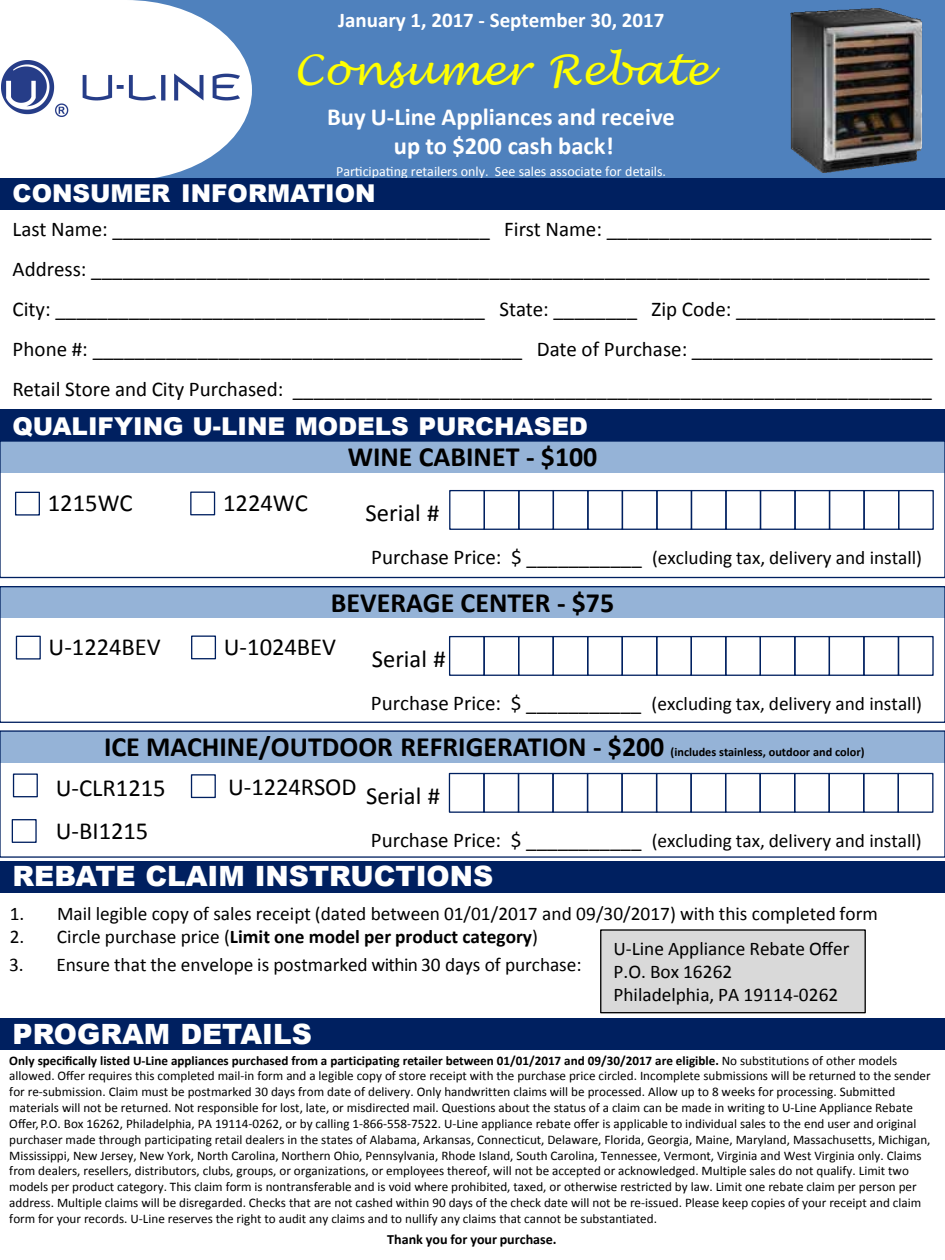
<style>
.page{position:relative;width:945px;height:1260px;background:#fff}
.page>*{position:absolute;margin:0;border:0;box-sizing:border-box;transform-origin:0 0}
.t1{font:italic 42px "Lucida Handwriting";color:#ff0}
.t2{font:700 28px "Calibri";color:#000}
.t3{font:900 28px "Arial";color:#fff}
.t4{font:24.68px "Calibri";color:#000}
.t5{font:900 24.5px "Arial";letter-spacing:-.005em;color:#fff}
.t6{font:700 24.5px/29.4px "Calibri";color:#fff;text-align:center}
.t7{font:24.5px "Calibri";color:#000}
.t8{font:21px/39.9px "Calibri";color:#000}
.t9{font:700 21px "Calibri";color:#fff}
.t10{font:19.43px "Calibri";letter-spacing:-.005em;color:#000}
.t11{font:19.25px/23.1px "Calibri";color:#000}
.t12{font:700 19.25px "Calibri";color:#000}
.t13{font:14px "Calibri";letter-spacing:-.005em;color:#fff}
.t14{font:700 14px "Calibri";color:#000}
.t15{font:13.12px/15.8px "Calibri";color:#000}
.t16{font:700 12.25px "Calibri";color:#000}
.s1{font-size:21px}
.s2{font-weight:400}
.s3{font-weight:700}
</style>
<div class="page">
<div style="left:0;top:0;width:945px;height:180px;background:#4f81bd"></div>
<svg style="left:0;top:0;width:252px;height:178px;background:#e5ecf5"></svg>
<div style="left:0;top:178px;width:945px;height:32px;background:#002060"></div>
<div style="left:0;top:410px;width:945px;height:31px;background:#002060"></div>
<div style="left:0;top:441px;width:945px;height:31px;background:#95b3d7"></div>
<div style="left:0;top:440px;width:945px;height:138px;border:1px solid #002060"></div>
<div style="left:0;top:587px;width:945px;height:31px;background:#95b3d7"></div>
<div style="left:0;top:586px;width:945px;height:137px;border:1px solid #002060"></div>
<div style="left:0;top:731px;width:945px;height:32px;background:#95b3d7"></div>
<div style="left:0;top:730px;width:945px;height:128px;border:1px solid #002060"></div>
<div style="left:0;top:861px;width:945px;height:31px;background:#002060"></div>
<div style="left:600px;top:929px;width:266px;height:84px;background:#d9d9d9;border:1px solid #000"></div>
<div style="left:0;top:1018px;width:945px;height:32px;background:#002060"></div>
<img style="left:790px;top:8px;width:133px;height:165px">
<img style="left:1px;top:60px;width:239px;height:63px">
<div style="left:449px;top:490px;width:36px;height:40px;border:1px solid #002060"></div>
<div style="left:484px;top:490px;width:36px;height:40px;border:1px solid #002060"></div>
<div style="left:518px;top:490px;width:36px;height:40px;border:1px solid #002060"></div>
<div style="left:553px;top:490px;width:36px;height:40px;border:1px solid #002060"></div>
<div style="left:587px;top:490px;width:36px;height:40px;border:1px solid #002060"></div>
<div style="left:622px;top:490px;width:36px;height:40px;border:1px solid #002060"></div>
<div style="left:656px;top:490px;width:36px;height:40px;border:1px solid #002060"></div>
<div style="left:691px;top:490px;width:36px;height:40px;border:1px solid #002060"></div>
<div style="left:725px;top:490px;width:36px;height:40px;border:1px solid #002060"></div>
<div style="left:760px;top:490px;width:36px;height:40px;border:1px solid #002060"></div>
<div style="left:794px;top:490px;width:36px;height:40px;border:1px solid #002060"></div>
<div style="left:829px;top:490px;width:36px;height:40px;border:1px solid #002060"></div>
<div style="left:863px;top:490px;width:36px;height:40px;border:1px solid #002060"></div>
<div style="left:898px;top:490px;width:36px;height:40px;border:1px solid #002060"></div>
<div style="left:15px;top:492px;width:25px;height:24px;border:1px solid #002060"></div>
<div style="left:190px;top:492px;width:25px;height:23px;border:1px solid #002060"></div>
<div style="left:449px;top:636px;width:36px;height:40px;border:1px solid #002060"></div>
<div style="left:483px;top:636px;width:36px;height:40px;border:1px solid #002060"></div>
<div style="left:518px;top:636px;width:36px;height:40px;border:1px solid #002060"></div>
<div style="left:553px;top:636px;width:35px;height:40px;border:1px solid #002060"></div>
<div style="left:587px;top:636px;width:36px;height:40px;border:1px solid #002060"></div>
<div style="left:622px;top:636px;width:35px;height:40px;border:1px solid #002060"></div>
<div style="left:656px;top:636px;width:36px;height:40px;border:1px solid #002060"></div>
<div style="left:691px;top:636px;width:35px;height:40px;border:1px solid #002060"></div>
<div style="left:725px;top:636px;width:36px;height:40px;border:1px solid #002060"></div>
<div style="left:760px;top:636px;width:36px;height:40px;border:1px solid #002060"></div>
<div style="left:794px;top:636px;width:36px;height:40px;border:1px solid #002060"></div>
<div style="left:829px;top:636px;width:36px;height:40px;border:1px solid #002060"></div>
<div style="left:863px;top:636px;width:36px;height:40px;border:1px solid #002060"></div>
<div style="left:898px;top:636px;width:36px;height:40px;border:1px solid #002060"></div>
<div style="left:449px;top:773px;width:36px;height:40px;border:1px solid #002060"></div>
<div style="left:483px;top:773px;width:36px;height:40px;border:1px solid #002060"></div>
<div style="left:518px;top:773px;width:36px;height:40px;border:1px solid #002060"></div>
<div style="left:552px;top:773px;width:36px;height:40px;border:1px solid #002060"></div>
<div style="left:587px;top:773px;width:36px;height:40px;border:1px solid #002060"></div>
<div style="left:621px;top:773px;width:36px;height:40px;border:1px solid #002060"></div>
<div style="left:656px;top:773px;width:36px;height:40px;border:1px solid #002060"></div>
<div style="left:690px;top:773px;width:36px;height:40px;border:1px solid #002060"></div>
<div style="left:725px;top:773px;width:36px;height:40px;border:1px solid #002060"></div>
<div style="left:760px;top:773px;width:35px;height:40px;border:1px solid #002060"></div>
<div style="left:794px;top:773px;width:36px;height:40px;border:1px solid #002060"></div>
<div style="left:829px;top:773px;width:35px;height:40px;border:1px solid #002060"></div>
<div style="left:863px;top:773px;width:36px;height:40px;border:1px solid #002060"></div>
<div style="left:898px;top:773px;width:36px;height:40px;border:1px solid #002060"></div>
<div style="left:16px;top:636px;width:25px;height:24px;border:1px solid #002060"></div>
<div style="left:191px;top:635px;width:25px;height:24px;border:1px solid #002060"></div>
<div style="left:13px;top:773px;width:25px;height:24px;border:1px solid #002060"></div>
<div style="left:191px;top:774px;width:25px;height:24px;border:1px solid #002060"></div>
<div style="left:12px;top:819px;width:25px;height:24px;border:1px solid #002060"></div>
<h3 class="t9" style="left:338px;top:7px;width:328px">January 1, 2017 - September 30, 2017</h3>
<h1 class="t1" style="left:293px;top:45px;width:417px">Consumer Rebate</h1>
<h3 class="t6" style="left:327px;top:102px;width:349px">Buy U-Line Appliances and receive up to $200 cash back!</h3>
<p class="t13" style="left:336px;top:162px;width:332px">Participating retailers only. See sales associate for details.</p>
<h3 class="t5" style="left:13px;top:176px;width:365px">CONSUMER INFORMATION</h3>
<p class="t8" style="left:13px;top:209px;width:924px">Last Name: ____________________________________ First Name: _______________________________ Address: ________________________________________________________________________________ City: _________________________________________ State: ________ Zip Code: ___________________ Phone #: _________________________________________ Date of Purchase: _______________________ Retail Store and City Purchased: _____________________________________________________________</p>
<h3 class="t5" style="left:13px;top:408px;width:577px">QUALIFYING U-LINE MODELS PURCHASED</h3>
<h2 class="t2" style="left:348px;top:439px;width:251px">WINE CABINET - $100</h2>
<h3 class="t4" style="left:48px;top:487px;width:86px">1215WC</h3>
<h3 class="t4" style="left:223px;top:487px;width:86px">1224WC</h3>
<h3 class="t4" style="left:366px;top:497px;width:75px">Serial #</h3>
<h3 class="t11" style="left:371px;top:546px;width:552px"><span class="s1">Purchase Price: $ ___________</span> (excluding tax, delivery and install)</h3>
<h2 class="t2" style="left:331px;top:585px;width:285px">BEVERAGE CENTER - $75</h2>
<h3 class="t7" style="left:49px;top:631px;width:114px">U-1224BEV</h3>
<h3 class="t7" style="left:224px;top:631px;width:114px">U-1024BEV</h3>
<h3 class="t7" style="left:372px;top:643px;width:75px">Serial #</h3>
<h3 class="t11" style="left:371px;top:692px;width:553px"><span class="s1">Purchase Price: $ ___________</span> (excluding tax, delivery and install)</h3>
<h2 class="t2" style="left:104px;top:729px;width:562px">ICE MACHINE/OUTDOOR REFRIGERATION - $200</h2>
<p class="t16" style="left:671px;top:744px;width:195px">(includes stainless, outdoor and color)</p>
<h3 class="t4" style="left:56px;top:773px;width:111px">U-CLR1215</h3>
<h3 class="t7" style="left:56px;top:815px;width:94px">U-BI1215</h3>
<h3 class="t7" style="left:228px;top:772px;width:130px">U-1224RSOD</h3>
<h3 class="t4" style="left:366px;top:780px;width:75px">Serial #</h3>
<h3 class="t11" style="left:371px;top:829px;width:552px"><span class="s1">Purchase Price: $ ___________</span> (excluding tax, delivery and install)</h3>
<h2 class="t3" style="left:13px;top:856px;width:482px">REBATE CLAIM INSTRUCTIONS</h2>
<h3 class="t11" style="left:10px;top:902px;width:870px">1. Mail legible copy of sales receipt (dated between 01/01/2017 and 09/30/2017) with this completed form</h3>
<h3 class="t12" style="left:10px;top:924px;width:530px"><span class="s2">2. Circle purchase price (</span>Limit one model per product category<span class="s2">)</span></h3>
<h3 class="t10" style="left:9px;top:952px;width:574px">3. Ensure that the envelope is postmarked within 30 days of purchase:</h3>
<h3 class="t11" style="left:613px;top:937px;width:238px">U-Line Appliance Rebate Offer<br>P.O. Box 16262<br>Philadelphia, PA 19114-0262</h3>
<h2 class="t3" style="left:13px;top:1014px;width:301px">PROGRAM DETAILS</h2>
<p class="t15" style="left:9px;top:1052px;width:923px"><span class="s3">Only specifically listed U-Line appliances purchased from a participating retailer between 01/01/2017 and 09/30/2017 are eligible.</span> No substitutions of other models allowed. Offer requires this completed mail-in form and a legible copy of store receipt with the purchase price circled. Incomplete submissions will be returned to the sender for re-submission. Claim must be postmarked 30 days from date of delivery. Only handwritten claims will be processed. Allow up to 8 weeks for processing. Submitted materials will not be returned. Not responsible for lost, late, or misdirected mail. Questions about the status of a claim can be made in writing to U-Line Appliance Rebate Offer, P.O. Box 16262, Philadelphia, PA 19114-0262, or by calling 1-866-558-7522. U-Line appliance rebate offer is applicable to individual sales to the end user and original purchaser made through participating retail dealers in the states of Alabama, Arkansas, Connecticut, Delaware, Florida, Georgia, Maine, Maryland, Massachusetts, Michigan, Mississippi, New Jersey, New York, North Carolina, Northern Ohio, Pennsylvania, Rhode Island, South Carolina, Tennessee, Vermont, Virginia and West Virginia only. Claims from dealers, resellers, distributors, clubs, groups, or organizations, or employees thereof, will not be accepted or acknowledged. Multiple sales do not qualify. Limit two models per product category. This claim form is nontransferable and is void where prohibited, taxed, or otherwise restricted by law. Limit one rebate claim per person per address. Multiple claims will be disregarded. Checks that are not cashed within 90 days of the check date will not be re-issued. Please keep copies of your receipt and claim form for your records. U-Line reserves the right to audit any claims and to nullify any claims that cannot be substantiated.</p>
<p class="t14" style="left:387px;top:1230px;width:171px">Thank you for your purchase.</p>
</div>
